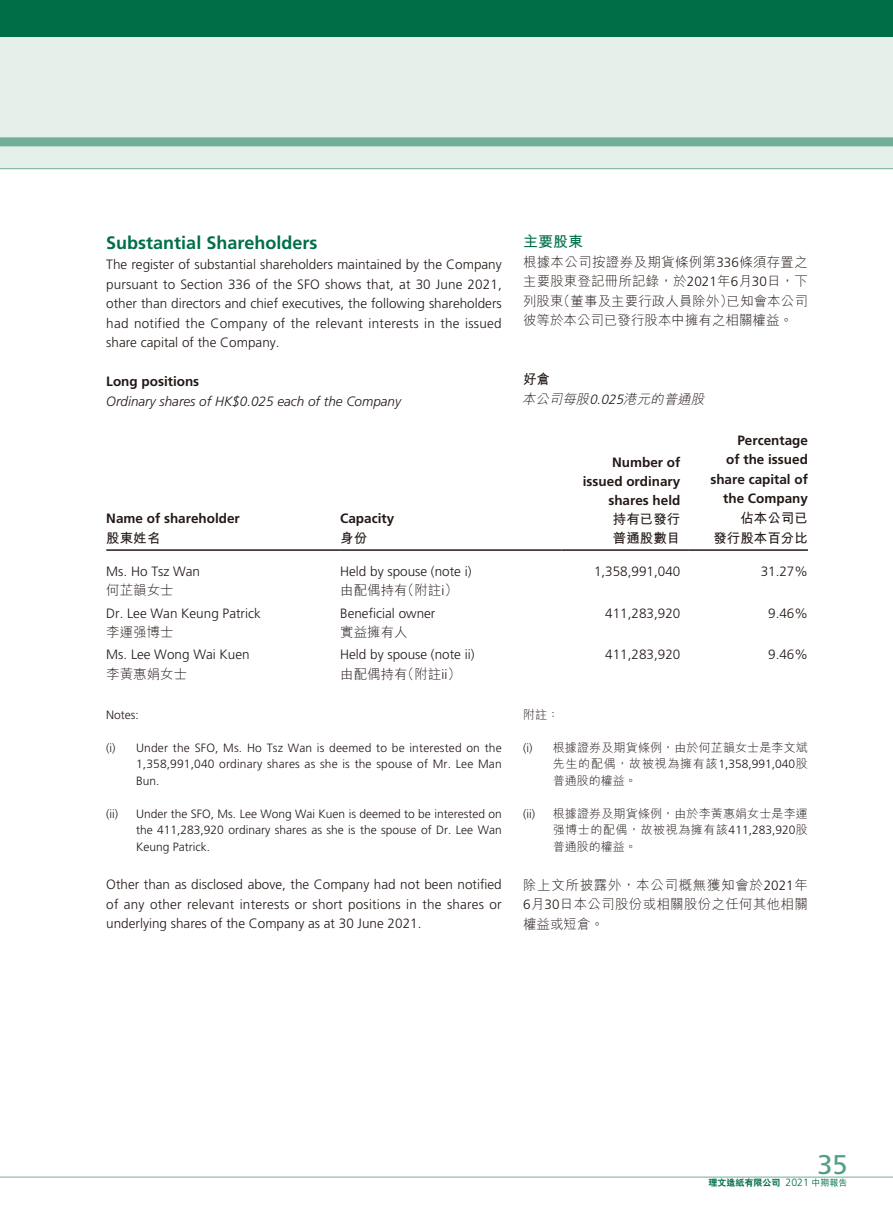
<style>
.page{position:relative;width:893px;height:1212px;background:#fff}
.page>*{position:absolute;margin:0;border:0;box-sizing:border-box;transform-origin:0 0}
.t1{font:27px "Frutiger LT Std";color:#529f84}
.t2{font:700 18px "Frutiger LT Std";color:#006f47}
.t3{font:15px "M Hei HK Bold E Ten B5 H";color:#006f47}
.t4{font:300 13.5px/19.5px "Frutiger LT Std";color:#231916;text-align:justify}
.t5{font:13.5px/19.5px "M Hei HK Light E Ten B5 H";letter-spacing:.005em;color:#231916;text-align:justify}
.t6{font:700 13.5px/19.5px "Frutiger LT Std";color:#231916;text-align:right}
.t7{font:italic 300 13.5px "Frutiger LT Std";color:#231916}
.t8{font:13.5px/18.8px "M Hei HK Bold E Ten B5 H";color:#231916}
.t9{font:italic 13.5px "M Hei HK Light E Ten B5 H";color:#231916}
.t10{font:300 12px/16.5px "Frutiger LT Std";color:#231916;text-align:justify}
.t11{font:12px/16.5px "M Hei HK Light E Ten B5 H";letter-spacing:.015em;color:#231916;text-align:justify}
.t12{font:9px "C Hei 2 HK Xbold E Ten B5 H";color:#006f47}
.s1{font-family:"Frutiger LT Std";font-weight:300}
.s2{font-family:"M Hei HKS Light E Ten B5 H"}
.s3{font-family:"Frutiger LT Std";font-weight:300;font-size:10.5px}
.s4{font-family:"M Hei HK Medium E Ten B5 H"}
</style>
<div class="page">
<div style="left:0;top:0;width:893px;height:168px;background:#e6f0ea"></div>
<div style="left:0;top:137px;width:893px;height:9px;background:#73ae96"></div>
<hr style="left:0;top:168px;width:893px;height:1px;background:#73ae96">
<div style="left:0;top:0;width:893px;height:36px;background:#006f47"></div>
<hr style="left:0;top:1177px;width:893px;height:1px;background:#73ae96">
<hr style="left:106px;top:549px;width:234px;height:2px;background:#231916">
<hr style="left:340px;top:549px;width:221px;height:2px;background:#231916">
<hr style="left:561px;top:549px;width:128px;height:2px;background:#231916">
<hr style="left:689px;top:549px;width:119px;height:2px;background:#231916">
<h2 class="t2" style="left:106px;top:234px;width:213px">Substantial Shareholders</h2>
<p class="t4" style="left:106px;top:255px;width:397px">The register of substantial shareholders maintained by the Company pursuant to Section 336 of the SFO shows that, at 30 June 2021, other than directors and chief executives, the following shareholders had notified the Company of the relevant interests in the issued share capital of the Company.</p>
<p class="t6" style="left:106px;top:372px;width:94px">Long positions</p>
<p class="t7" style="left:106px;top:394px;width:296px">Ordinary shares of HK$0.025 each of the Company</p>
<p class="t3" style="left:523px;top:236px;width:61px">主要股東</p>
<p class="t5" style="left:523px;top:254px;width:286px">根據本公司按證券及期貨條例第<span class="s1">336</span>條須存置之主要股東登記冊所記錄，於<span class="s1">2021</span>年<span class="s1">6</span>月<span class="s1">30</span>日，下列股東（董事及主要行政人員除外）已知會本公司彼等於本公司已發行股本中擁有之相關權益。</p>
<p class="t8" style="left:523px;top:371px;width:28px">好倉</p>
<p class="t9" style="left:522px;top:393px;width:187px">本公司每股<span class="s1">0.025</span>港元的普通股</p>
<p class="t6" style="left:106px;top:510px;width:135px">Name of shareholder</p>
<p class="t8" style="left:106px;top:530px;width:55px">股東姓名</p>
<p class="t6" style="left:340px;top:510px;width:56px">Capacity</p>
<p class="t8" style="left:340px;top:530px;width:28px">身份</p>
<p class="t6" style="left:583px;top:454px;width:99px;line-height:18.8px">Number of issued ordinary shares held</p>
<p class="t8" style="left:613px;top:511px;width:69px">持有已發行普通股數目</p>
<p class="t6" style="left:710px;top:431px;width:99px">Percentage<br>of the issued share capital of the Company</p>
<p class="t8" style="left:713px;top:510px;width:96px;line-height:19.5px;text-align:right">佔本公司已<br>發行股本百分比</p>
<p class="t4" style="left:106px;top:562px;width:95px">Ms. Ho Tsz Wan</p>
<p class="t5" style="left:106px;top:582px;width:69px">何芷韻女士</p>
<p class="t4" style="left:340px;top:562px;width:133px">Held by spouse (note i)</p>
<p class="t5" style="left:340px;top:582px;width:119px">由配偶持有（附註<span class="s1">i</span>）</p>
<p class="t4" style="left:594px;top:562px;width:88px">1,358,991,040</p>
<p class="t4" style="left:761px;top:562px;width:49px">31.27%</p>
<p class="t4" style="left:106px;top:604px;width:156px">Dr. Lee Wan Keung Patrick</p>
<p class="t5" style="left:106px;top:624px;width:69px">李運强博士</p>
<p class="t4" style="left:340px;top:604px;width:97px">Beneficial owner</p>
<p class="t5" style="left:340px;top:624px;width:69px">實益擁有人</p>
<p class="t4" style="left:605px;top:604px;width:77px">411,283,920</p>
<p class="t4" style="left:768px;top:604px;width:41px">9.46%</p>
<p class="t4" style="left:106px;top:646px;width:145px">Ms. Lee Wong Wai Kuen</p>
<p class="t5" style="left:106px;top:666px;width:82px">李黃惠娟女士</p>
<p class="t4" style="left:340px;top:646px;width:136px">Held by spouse (note ii)</p>
<p class="t5" style="left:340px;top:666px;width:122px">由配偶持有（附註<span class="s1">ii</span>）</p>
<p class="t4" style="left:605px;top:646px;width:77px">411,283,920</p>
<p class="t4" style="left:768px;top:646px;width:41px">9.46%</p>
<p class="t10" style="left:106px;top:707px;width:34px">Notes:</p>
<p class="t10" style="left:136px;top:740px;width:367px;text-indent:-30px">(i) Under the SFO, Ms. Ho Tsz Wan is deemed to be interested on the 1,358,991,040 ordinary shares as she is the spouse of Mr. Lee Man Bun.</p>
<p class="t10" style="left:106px;top:806px;width:13px">(ii)</p>
<p class="t10" style="left:136px;top:806px;width:367px">Under the SFO, Ms. Lee Wong Wai Kuen is deemed to be interested on the 411,283,920 ordinary shares as she is the spouse of Dr. Lee Wan Keung Patrick.</p>
<p class="t4" style="left:106px;top:876px;width:397px">Other than as disclosed above, the Company had not been notified of any other relevant interests or short positions in the shares or underlying shares of the Company as at 30 June 2021.</p>
<p class="t11" style="left:523px;top:708px;width:37px">附註：</p>
<p class="t11" style="left:553px;top:741px;width:257px;text-indent:-30px"><span class="s1">(i)</span> 根據證券及期貨條例，由於何芷韻女士是李文斌先生的配偶，故被視為擁有該<span class="s1">1,358,991,040</span>股普通股的權益。</p>
<p class="t10" style="left:523px;top:806px;width:13px">(ii)</p>
<p class="t11" style="left:553px;top:807px;width:257px">根據證券及期貨條例，由於李黃惠娟女士是李運<span class="s2">強</span>博士的配偶，故被視為擁有該<span class="s1">411,283,920</span>股普通股的權益。</p>
<p class="t5" style="left:523px;top:876px;width:286px">除上文所披露外，本公司概無獲知會於<span class="s1">2021</span>年<span class="s1">6</span>月<span class="s1">30</span>日本公司股份或相關股份之任何其他相關權益或短倉。</p>
<h1 class="t1" style="left:817px;top:1151px;width:32px">35</h1>
<p class="t12" style="left:709px;top:1179px;width:140px">理文造紙有限公司 <span class="s3">2021</span> <span class="s4">中期報告</span></p>
</div>
